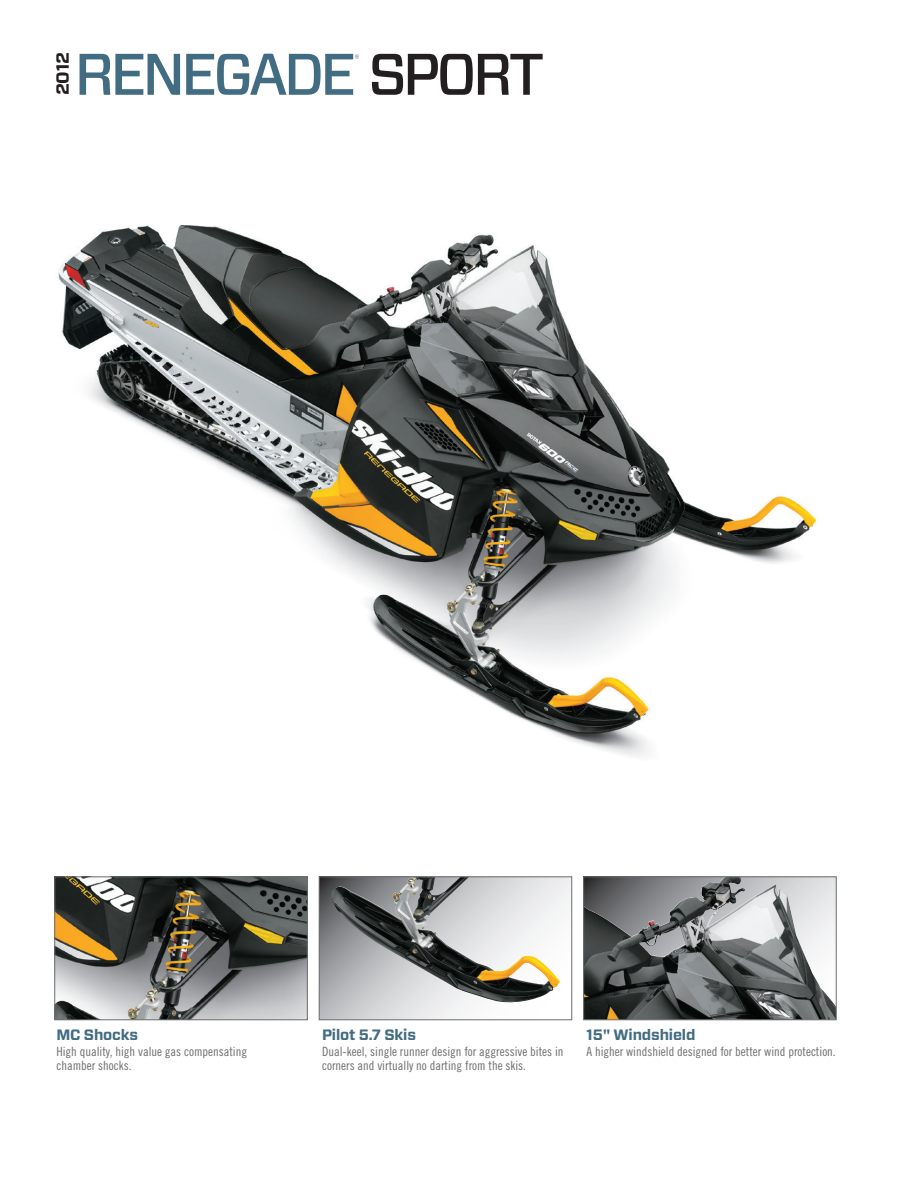
<style>
.page{position:relative;width:918px;height:1188px;background:#fff}
.page>*{position:absolute;margin:0;border:0;box-sizing:border-box;transform-origin:0 0}
.t1{font:500 58.5px "Forza";letter-spacing:-.06em;color:#426c82}
.t2{font:700 17.7px "Forza";color:#231f20}
.t3{font:700 15px "Forza";letter-spacing:-.01em;color:#426c82}
.t4{font:12.75px/14.2px "Trade Gothic Cond Eighteen";color:#6c6d70}
.t5{font:500 10.5px "Forza";color:#426c82}
.s1{color:#231f20}
</style>
<div class="page">
<img style="left:57px;top:879px;width:248px;height:139px">
<div style="left:55px;top:877px;width:252px;height:143px;border:1px solid #6c6d70"></div>
<svg style="left:321px;top:879px;width:249px;height:139px"></svg>
<img style="left:332px;top:879px;width:228px;height:124px">
<div style="left:319px;top:877px;width:253px;height:143px;border:1px solid #6c6d70"></div>
<img style="left:586px;top:879px;width:248px;height:139px">
<div style="left:584px;top:877px;width:252px;height:143px;border:1px solid #6c6d70"></div>
<img style="left:58px;top:225px;width:758px;height:532px">
<h2 class="t2" style="left:52px;top:95px;width:44px;rotate:-90deg">2012</h2>
<h1 class="t1" style="left:75px;top:39px;width:471px">RENEGADE <span class="s1">SPORT</span></h1>
<p class="t5" style="left:355px;top:52px;width:6px">®</p>
<p class="t3" style="left:56px;top:1025px;width:83px">MC Shocks</p>
<p class="t4" style="left:56px;top:1044px;width:192px">High quality, high value gas compensating chamber shocks.</p>
<p class="t3" style="left:322px;top:1025px;width:95px">Pilot 5.7 Skis</p>
<p class="t4" style="left:322px;top:1044px;width:243px">Dual-keel, single runner design for aggressive bites in corners and virtually no darting from the skis.</p>
<p class="t3" style="left:587px;top:1025px;width:110px">15" Windshield</p>
<p class="t4" style="left:587px;top:1044px;width:251px">A higher windshield designed for better wind protection.</p>
</div>
